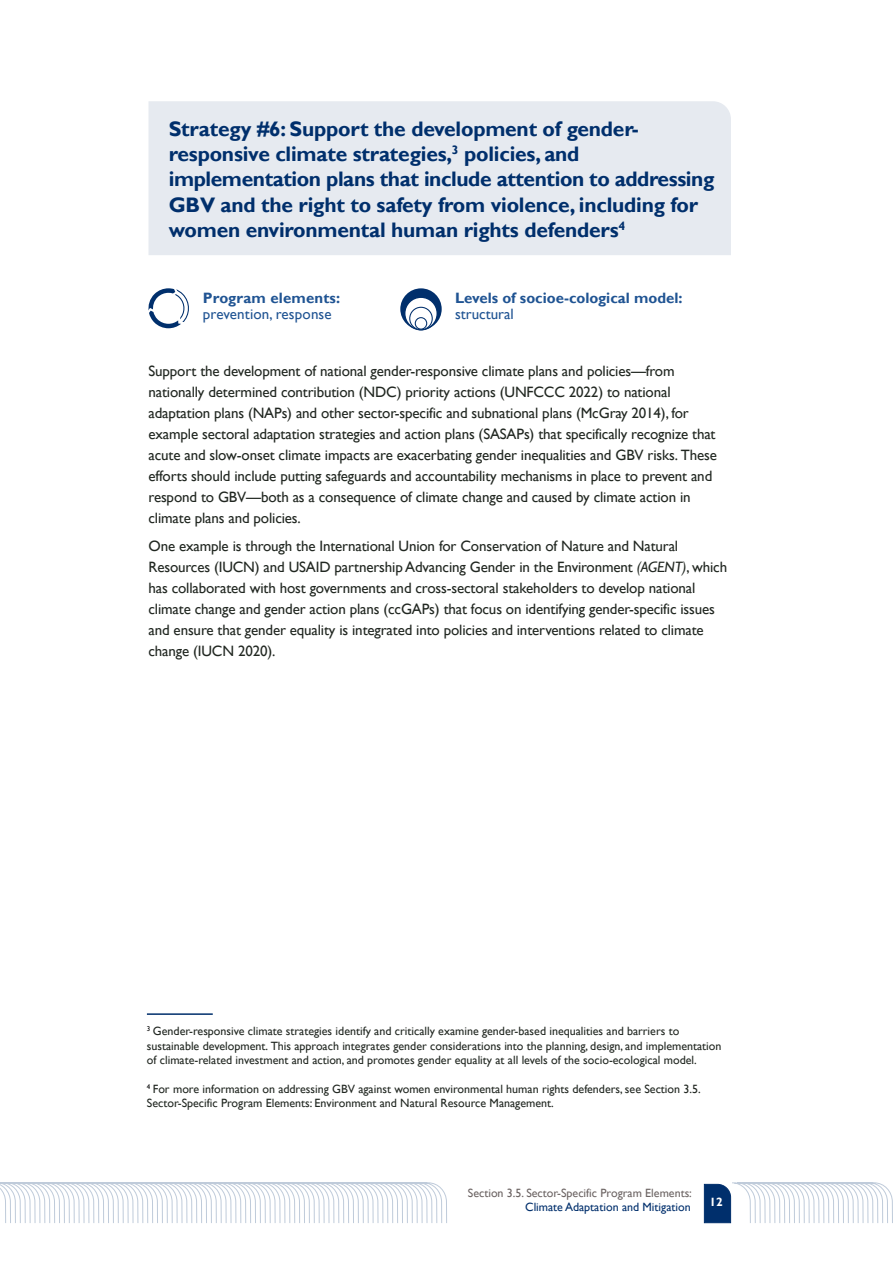
<style>
.page{position:relative;width:893px;height:1263px;background:#fff}
.page>*{position:absolute;margin:0;border:0;box-sizing:border-box;transform-origin:0 0}
.t1{font:700 21px/25.2px "Gill Sans";letter-spacing:-.01em;color:#002f6c}
.t2{font:15px/21px "Gill Sans";letter-spacing:-.01em;color:#212721}
.t3{font:700 15px "Gill Sans";color:#205493}
.t4{font:15px "Gill Sans";color:#205493}
.t5{font:12px/14.4px "Gill Sans";color:#212721}
.t6{font:12px "Gill Sans";color:#6c6463}
.t7{font:12px "Gill Sans";color:#002f6c}
.t8{font:700 12px "Gill Sans";color:#fff}
.s1{font-style:italic}
</style>
<div class="page">
<div style="left:148px;top:101px;width:583px;height:154px;background:#e6eaf0"></div>
<hr style="left:147px;top:1013px;width:66px;height:2px;background:#002f6c">
<svg style="left:148px;top:288px;width:41px;height:41px"></svg>
<div style="left:400px;top:288px;width:41px;height:42px;background:#002f6c;border-radius:50%"></div>
<svg style="left:405px;top:297px;width:32px;height:33px"></svg>
<div style="left:404px;top:296px;width:34px;height:34px;border:1px solid #002f6c;border-radius:50%"></div>
<svg style="left:410px;top:307px;width:22px;height:23px"></svg>
<div style="left:409px;top:307px;width:24px;height:23px;border:1px solid #002f6c;border-radius:50%"></div>
<svg style="left:415px;top:317px;width:12px;height:13px"></svg>
<svg style="left:0;top:1182px;width:893px;height:42px"></svg>
<h3 class="t1" style="left:169px;top:117px;width:547px">Strategy #6: Support the development of gender&shy;responsive climate strategies,<sup>3</sup> policies, and implementation plans that include attention to addressing GBV and the right to safety from violence, including for women environmental human rights defenders<sup>4</sup></h3>
<h4 class="t3" style="left:203px;top:289px;width:139px">Program elements:</h4>
<p class="t4" style="left:203px;top:305px;width:130px">prevention, response</p>
<h4 class="t3" style="left:455px;top:289px;width:229px">Levels of socioe-cological model:</h4>
<p class="t4" style="left:455px;top:305px;width:60px">structural</p>
<p class="t2" style="left:148px;top:361px;width:570px">Support the development of national gender-responsive climate plans and policies—from nationally determined contribution (NDC) priority actions (UNFCCC 2022) to national adaptation plans (NAPs) and other sector-specific and subnational plans (McGray 2014), for example sectoral adaptation strategies and action plans (SASAPs) that specifically recognize that acute and slow-onset climate impacts are exacerbating gender inequalities and GBV risks. These efforts should include putting safeguards and accountability mechanisms in place to prevent and respond to GBV—both as a consequence of climate change and caused by climate action in climate plans and policies.</p>
<p class="t2" style="left:148px;top:536px;width:580px">One example is through the International Union for Conservation of Nature and Natural Resources (IUCN) and USAID partnership Advancing Gender in the Environment <span class="s1">(AGENT)</span>, which has collaborated with host governments and cross-sectoral stakeholders to develop national climate change and gender action plans (ccGAPs) that focus on identifying gender-specific issues and ensure that gender equality is integrated into policies and interventions related to climate change (IUCN 2020).</p>
<p class="t5" style="left:147px;top:1024px;width:576px"><sup>3</sup> Gender-responsive climate strategies identify and critically examine gender-based inequalities and barriers to sustainable development. This approach integrates gender considerations into the planning, design, and implementation of climate-related investment and action, and promotes gender equality at all levels of the socio-ecological model.</p>
<p class="t5" style="left:147px;top:1082px;width:555px"><sup>4</sup> For more information on addressing GBV against women environmental human rights defenders, see Section 3.5.<br>Sector-Specific Program Elements: Environment and Natural Resource Management.</p>
<p class="t6" style="left:468px;top:1185px;width:226px">Section 3.5. Sector-Specific Program Elements:</p>
<p class="t7" style="left:525px;top:1200px;width:167px">Climate Adaptation and Mitigation</p>
<p class="t8" style="left:709px;top:1195px;width:15px">12</p>
</div>
